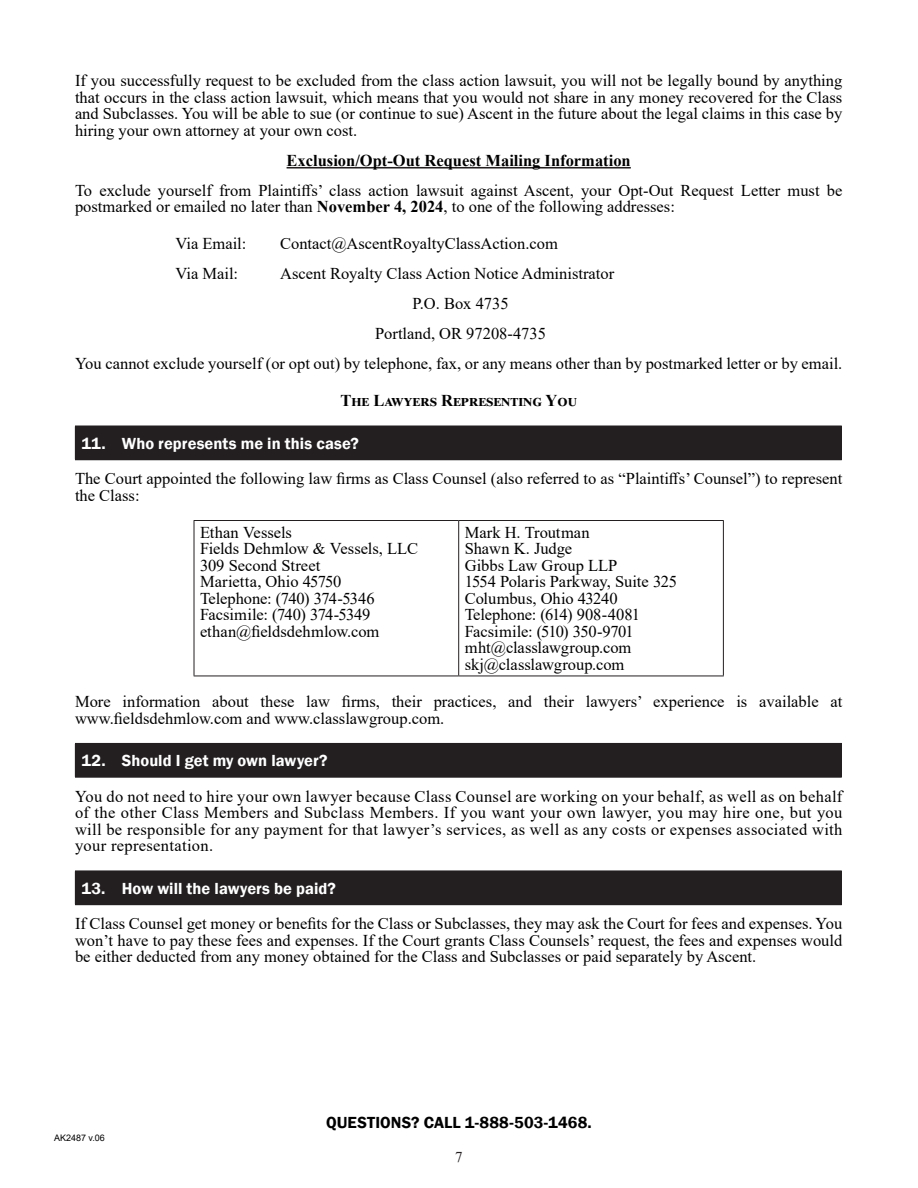
<style>
.page{position:relative;width:918px;height:1188px;background:#fff}
.page>*{position:absolute;margin:0;border:0;box-sizing:border-box;transform-origin:0 0}
.Body_Text{font:16.5px/16.5px "Times New Roman";color:#000;text-align:justify}
.Body_Copy{font:16.5px "Times New Roman";letter-spacing:-.005em;color:#000}
.t1{font:600 16.5px "Franklin Gothic";letter-spacing:.005em;color:#fff}
.Body_Text-2{font:700 16.5px "Times New Roman";color:#000}
.t2{font:600 16.5px "Franklin Gothic";letter-spacing:.005em;color:#000}
.Body_Text-3{font:700 16.5px "Times New Roman";letter-spacing:.025em;color:#000}
.t3{font:15px "Times New Roman";color:#231f20}
.t4{font:9px "Arial";color:#000}
.s1{font-weight:700}
</style>
<div class="page">
<hr style="left:287px;top:167px;width:344px;height:2px;background:#231f20">
<div style="left:75px;top:426px;width:766px;height:34px;background:#231f20"></div>
<hr style="left:841px;top:426px;width:1px;height:33px;background:#231f20">
<hr style="left:75px;top:459px;width:767px;height:1px;background:#231f20">
<hr style="left:194px;top:520px;width:265px;height:1px;background:#231f20">
<hr style="left:194px;top:521px;width:1px;height:155px;background:#231f20">
<hr style="left:459px;top:520px;width:265px;height:1px;background:#231f20">
<hr style="left:458px;top:521px;width:1px;height:155px;background:#231f20">
<hr style="left:723px;top:521px;width:1px;height:155px;background:#231f20">
<hr style="left:194px;top:676px;width:265px;height:1px;background:#231f20">
<hr style="left:459px;top:676px;width:265px;height:1px;background:#231f20">
<div style="left:75px;top:743px;width:766px;height:34px;background:#231f20"></div>
<hr style="left:75px;top:743px;width:767px;height:1px;background:#231f20">
<hr style="left:841px;top:744px;width:1px;height:33px;background:#231f20">
<hr style="left:75px;top:777px;width:767px;height:1px;background:#231f20">
<div style="left:75px;top:871px;width:766px;height:34px;background:#231f20"></div>
<hr style="left:841px;top:871px;width:1px;height:33px;background:#231f20">
<hr style="left:75px;top:904px;width:767px;height:1px;background:#231f20">
<p class="Body_Text" style="left:75px;top:72px;width:769px">If you successfully request to be excluded from the class action lawsuit, you will not be legally bound by anything that occurs in the class action lawsuit, which means that you would not share in any money recovered for the Class and Subclasses. You will be able to sue (or continue to sue) Ascent in the future about the legal claims in this case by hiring your own attorney at your own cost.</p>
<p class="Body_Text-2" style="left:287px;top:149px;width:346px">Exclusion/Opt-Out Request Mailing Information</p>
<p class="Body_Text" style="left:75px;top:182px;width:769px">To exclude yourself from Plaintiffs’ class action lawsuit against Ascent, your Opt-Out Request Letter must be postmarked or emailed no later than <span class="s1">November 4, 2024</span>, to one of the following addresses:</p>
<p class="Body_Text" style="left:176px;top:235px;width:72px">Via Email:</p>
<p class="Body_Text" style="left:176px;top:265px;width:64px">Via Mail:</p>
<p class="Body_Text" style="left:280px;top:235px;width:279px">Contact@AscentRoyaltyClassAction.com</p>
<p class="Body_Text" style="left:280px;top:265px;width:336px">Ascent Royalty Class Action Notice Administrator</p>
<p class="Body_Text" style="left:412px;top:295px;width:98px">P.O. Box 4735</p>
<p class="Body_Text" style="left:375px;top:325px;width:172px">Portland, OR 97208-4735</p>
<p class="Body_Text" style="left:75px;top:355px;width:769px">You cannot exclude yourself (or opt out) by telephone, fax, or any means other than by postmarked letter or by email.</p>
<p class="Body_Text-3" style="left:340px;top:389px;width:238px">The Lawyers Representing You</p>
<p class="t1" style="left:81px;top:433px;width:279px">11. Who represents me in this case?</p>
<p class="Body_Text" style="left:75px;top:470px;width:769px">The Court appointed the following law firms as Class Counsel (also referred to as “Plaintiffs’ Counsel”) to represent the Class:</p>
<p class="Body_Copy" style="left:200px;top:521px;width:94px">Ethan Vessels</p>
<p class="Body_Copy" style="left:200px;top:537px;width:220px">Fields Dehmlow &amp; Vessels, LLC</p>
<p class="Body_Copy" style="left:200px;top:554px;width:122px">309 Second Street</p>
<p class="Body_Copy" style="left:200px;top:570px;width:143px">Marietta, Ohio 45750</p>
<p class="Body_Copy" style="left:200px;top:587px;width:176px">Telephone: (740) 374-5346</p>
<p class="Body_Copy" style="left:200px;top:603px;width:172px">Facsimile: (740) 374-5349</p>
<p class="Body_Copy" style="left:200px;top:620px;width:181px">ethan@fieldsdehmlow.com</p>
<p class="Body_Copy" style="left:465px;top:521px;width:127px">Mark H. Troutman</p>
<p class="Body_Copy" style="left:465px;top:537px;width:109px">Shawn K. Judge</p>
<p class="Body_Copy" style="left:465px;top:554px;width:154px">Gibbs Law Group LLP</p>
<p class="Body_Copy" style="left:465px;top:570px;width:214px">1554 Polaris Parkway, Suite 325</p>
<p class="Body_Copy" style="left:465px;top:587px;width:155px">Columbus, Ohio 43240</p>
<p class="Body_Copy" style="left:465px;top:603px;width:177px">Telephone: (614) 908-4081</p>
<p class="Body_Copy" style="left:465px;top:620px;width:171px">Facsimile: (510) 350-9701</p>
<p class="Body_Copy" style="left:465px;top:636px;width:168px">mht@classlawgroup.com</p>
<p class="Body_Copy" style="left:465px;top:653px;width:161px">skj@classlawgroup.com</p>
<p class="Body_Text" style="left:75px;top:693px;width:769px">More information about these law firms, their practices, and their lawyers’ experience is available at www.fieldsdehmlow.com and www.classlawgroup.com.</p>
<p class="t1" style="left:81px;top:750px;width:248px">12. Should I get my own lawyer?</p>
<p class="Body_Text" style="left:75px;top:787px;width:769px">You do not need to hire your own lawyer because Class Counsel are working on your behalf, as well as on behalf of the other Class Members and Subclass Members. If you want your own lawyer, you may hire one, but you will be responsible for any payment for that lawyer’s services, as well as any costs or expenses associated with your representation.</p>
<p class="t1" style="left:81px;top:878px;width:256px">13. How will the lawyers be paid?</p>
<p class="Body_Text" style="left:75px;top:915px;width:769px">If Class Counsel get money or benefits for the Class or Subclasses, they may ask the Court for fees and expenses. You won’t have to pay these fees and expenses. If the Court grants Class Counsels’ request, the fees and expenses would be either deducted from any money obtained for the Class and Subclasses or paid separately by Ascent.</p>
<p class="t4" style="left:54px;top:1131px;width:52px">AK2487 v.06</p>
<p class="t2" style="left:326px;top:1112px;width:267px">QUESTIONS? CALL 1-888-503-1468.</p>
<p class="t3" style="left:455px;top:1146px;width:9px">7</p>
</div>
